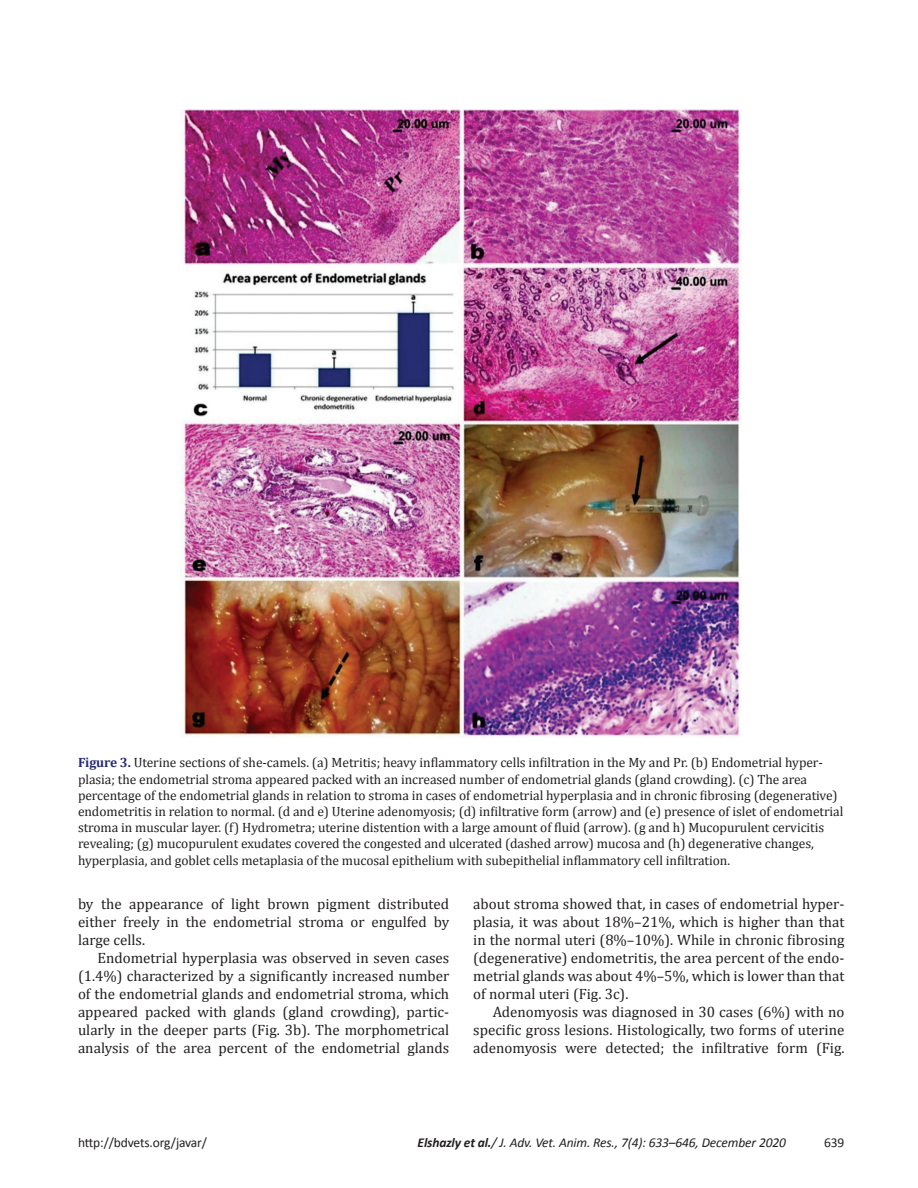
<style>
.page{position:relative;width:918px;height:1188px;background:#fff}
.page>*{position:absolute;margin:0;border:0;box-sizing:border-box;transform-origin:0 0}
.Para_Indent{font:15px/18px "Cambria";color:#231f20;text-align:justify}
.t1{font:13.5px/16.2px "Cambria";letter-spacing:-.005em;color:#231f20}
.t2{font:italic 13.5px "Calibri";letter-spacing:-.01em;color:#231f20}
.t3{font:13.5px "Calibri";letter-spacing:-.01em;color:#231f20}
.s1{font-weight:700;color:#292a73}
.s2{font-weight:700}
</style>
<div class="page">
<img style="left:181px;top:110px;width:561px;height:627px">
<p class="t1" style="left:78px;top:755px;width:767px"><span class="s1">Figure 3.</span> Uterine sections of she-camels. (a) Metritis; heavy inflammatory cells infiltration in the My and Pr. (b) Endometrial hyper&shy;plasia; the endometrial stroma appeared packed with an increased number of endometrial glands (gland crowding). (c) The area percentage of the endometrial glands in relation to stroma in cases of endometrial hyperplasia and in chronic fibrosing (degenerative) endometritis in relation to normal. (d and e) Uterine adenomyosis; (d) infiltrative form (arrow) and (e) presence of islet of endometrial stroma in muscular layer. (f) Hydrometra; uterine distention with a large amount of fluid (arrow). (g and h) Mucopurulent cervicitis revealing; (g) mucopurulent exudates covered the congested and ulcerated (dashed arrow) mucosa and (h) degenerative changes, hyperplasia, and goblet cells metaplasia of the mucosal epithelium with subepithelial inflammatory cell infiltration.</p>
<p class="Para_Indent" style="left:78px;top:895px;width:373px">by the appearance of light brown pigment distributed either freely in the endometrial stroma or engulfed by large cells.</p>
<p class="Para_Indent" style="left:78px;top:949px;width:373px;text-indent:20px">Endometrial hyperplasia was observed in seven cases (1.4%) characterized by a significantly increased number of the endometrial glands and endometrial stroma, which appeared packed with glands (gland crowding), partic&shy;ularly in the deeper parts (Fig. 3b). The morphometrical analysis of the area percent of the endometrial glands</p>
<p class="Para_Indent" style="left:473px;top:895px;width:373px">about stroma showed that, in cases of endometrial hyper&shy;plasia, it was about 18%–21%, which is higher than that in the normal uteri (8%–10%). While in chronic fibrosing (degenerative) endometritis, the area percent of the endo&shy;metrial glands was about 4%–5%, which is lower than that of normal uteri (Fig. 3c).</p>
<p class="Para_Indent" style="left:473px;top:1003px;width:373px;text-indent:20px">Adenomyosis was diagnosed in 30 cases (6%) with no specific gross lesions. Histologically, two forms of uterine adenomyosis were detected; the infiltrative form (Fig.</p>
<p class="t3" style="left:78px;top:1134px;width:131px">http://bdvets.org/javar/</p>
<p class="t2" style="left:418px;top:1134px;width:370px"><span class="s2">Elshazly et al.</span>/ J. Adv. Vet. Anim. Res., 7(4): 633–646, December 2020</p>
<p class="t3" style="left:824px;top:1134px;width:22px">639</p>
</div>
